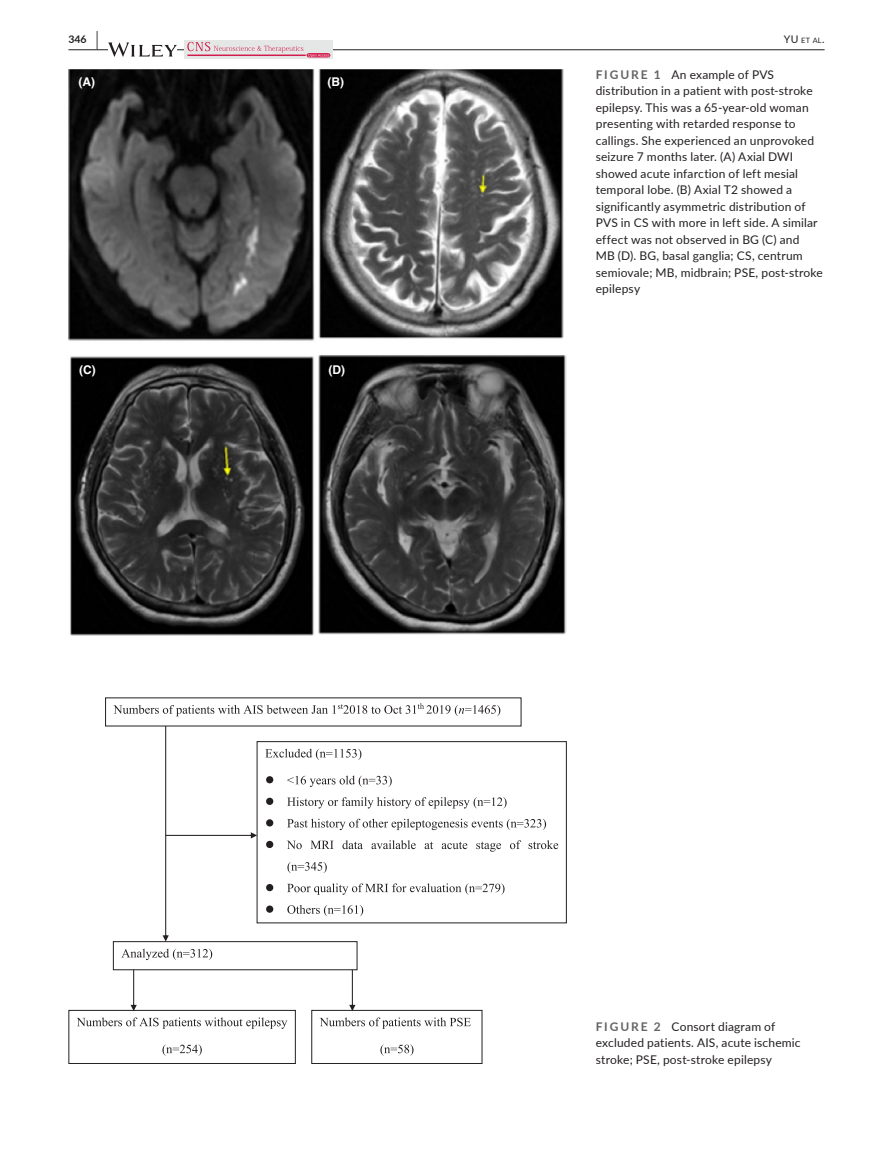
<style>
.page{position:relative;width:893px;height:1174px;background:#fff}
.page>*{position:absolute;margin:0;border:0;box-sizing:border-box;transform-origin:0 0}
.t1{font:12px/16.5px "Lato";letter-spacing:.015em;color:#231f20}
.t2{font:700 12px "Helvetica";color:#fff}
.t3{font:700 10.5px "Lato";color:#231f20}
.t4{font:7.35px "Lato";color:#231f20}
.s1{font-size:19.5px}
.s2{font-size:10.5px}
.s3{font-weight:700;color:#636366}
</style>
<div class="page">
<hr style="left:68px;top:49px;width:756px;height:1px;background:#231f20">
<svg style="left:108px;top:42px;width:69px;height:15px"></svg>
<div style="left:185px;top:40px;width:148px;height:19px;background:#e5e6e6"></div>
<hr style="left:307px;top:53px;width:23px;height:4px;background:#d32955;border-radius:2px">
<svg style="left:187px;top:42px;width:142px;height:15px"></svg>
<img style="left:68px;top:69px;width:498px;height:566px">
<svg style="left:113px;top:703px;width:387px;height:13px"></svg>
<div style="left:257px;top:741px;width:310px;height:182px;border:1px solid #231f20"></div>
<svg style="left:265px;top:748px;width:96px;height:12px"></svg>
<svg style="left:266px;top:776px;width:7px;height:7px"></svg>
<svg style="left:287px;top:775px;width:105px;height:12px"></svg>
<svg style="left:266px;top:797px;width:7px;height:8px"></svg>
<svg style="left:287px;top:797px;width:220px;height:11px"></svg>
<svg style="left:266px;top:819px;width:7px;height:7px"></svg>
<svg style="left:287px;top:818px;width:259px;height:12px"></svg>
<svg style="left:266px;top:841px;width:7px;height:7px"></svg>
<svg style="left:287px;top:840px;width:76px;height:9px"></svg>
<svg style="left:371px;top:840px;width:45px;height:9px"></svg>
<svg style="left:425px;top:840px;width:133px;height:11px"></svg>
<svg style="left:287px;top:862px;width:40px;height:11px"></svg>
<svg style="left:266px;top:884px;width:7px;height:7px"></svg>
<svg style="left:287px;top:883px;width:218px;height:11px"></svg>
<svg style="left:266px;top:905px;width:7px;height:7px"></svg>
<svg style="left:287px;top:905px;width:76px;height:11px"></svg>
<svg style="left:163px;top:726px;width:94px;height:215px"></svg>
<div style="left:113px;top:941px;width:244px;height:29px;background:#fff;border:1px solid #231f20"></div>
<svg style="left:121px;top:948px;width:91px;height:12px"></svg>
<div style="left:68px;top:1010px;width:228px;height:54px;border:1px solid #231f20"></div>
<svg style="left:77px;top:1017px;width:210px;height:11px"></svg>
<svg style="left:162px;top:1044px;width:40px;height:11px"></svg>
<svg style="left:131px;top:969px;width:6px;height:42px"></svg>
<div style="left:311px;top:1010px;width:171px;height:54px;border:1px solid #231f20"></div>
<svg style="left:320px;top:1017px;width:151px;height:11px"></svg>
<svg style="left:380px;top:1044px;width:33px;height:11px"></svg>
<svg style="left:349px;top:969px;width:6px;height:42px"></svg>
<p class="t3" style="left:68px;top:31px;width:31px">346 <span class="s1">|</span></p>
<p class="t4" style="left:784px;top:35px;width:42px"><span class="s2">YU</span> et al<span class="s2">.</span></p>
<p class="t1" style="left:596px;top:66px;width:229px"><span class="s3">FIGURE 1</span> An example of PVS distribution in a patient with post-stroke epilepsy. This was a 65-year-old woman presenting with retarded response to callings. She experienced an unprovoked seizure 7 months later. (A) Axial DWI showed acute infarction of left mesial temporal lobe. (B) Axial T2 showed a significantly asymmetric distribution of PVS in CS with more in left side. A similar effect was not observed in BG (C) and<br>MB (D). BG, basal ganglia; CS, centrum semiovale; MB, midbrain; PSE, post-stroke epilepsy</p>
<p class="t2" style="left:79px;top:72px;width:18px">(A)</p>
<p class="t2" style="left:327px;top:72px;width:18px">(B)</p>
<p class="t2" style="left:79px;top:360px;width:18px">(C)</p>
<p class="t2" style="left:328px;top:360px;width:18px">(D)</p>
<p class="t1" style="left:596px;top:1017px;width:206px"><span class="s3">FIGURE 2</span> Consort diagram of excluded patients. AIS, acute ischemic stroke; PSE, post-stroke epilepsy</p>
</div>
